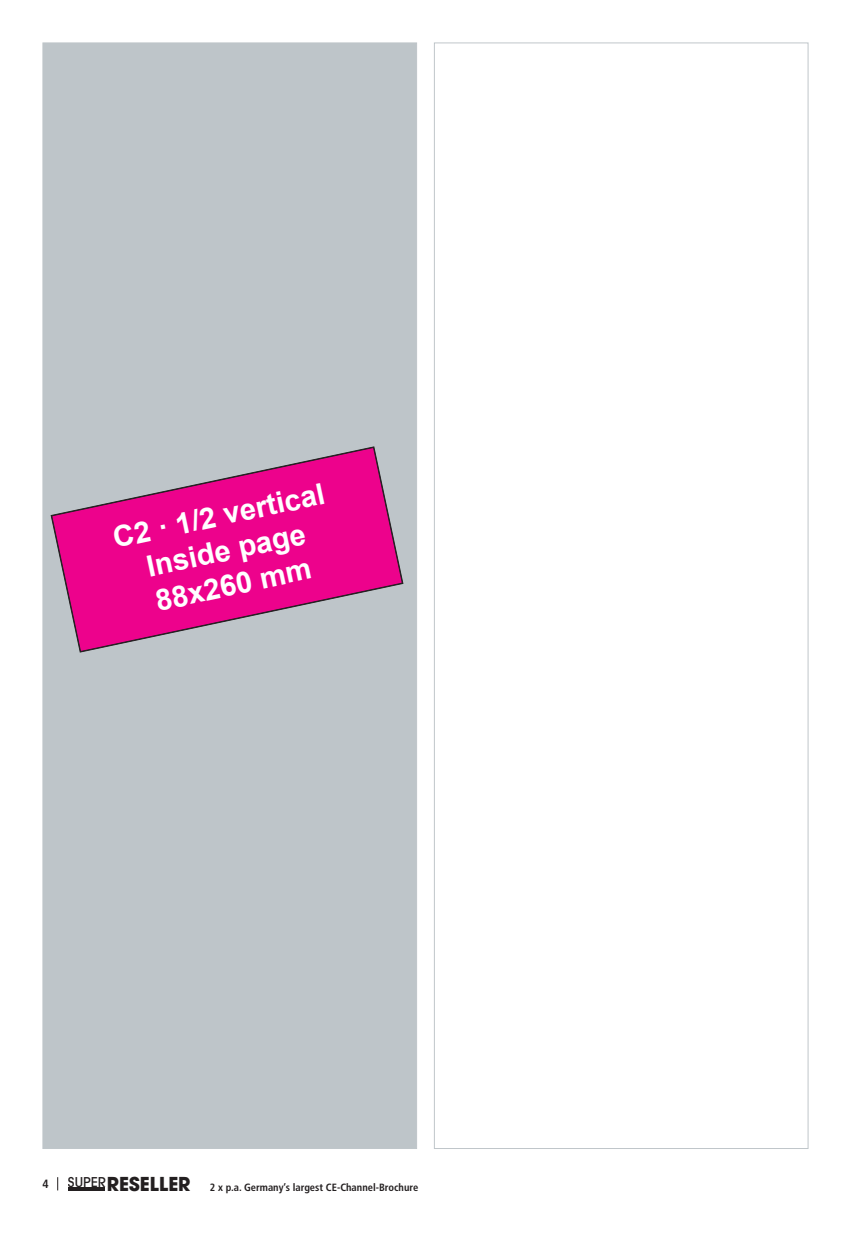
<style>
.page{position:relative;width:851px;height:1234px;background:#fff}
.page>*{position:absolute;margin:0;border:0;box-sizing:border-box;transform-origin:0 0}
.t1{font:700 29.4px "Arial";color:#fff}
.t2{font:700 21.15px "Avant Gard";color:#231f20}
.t3{font:700 condensed 12px "Frutiger";color:#231f20}
.t4{font:700 condensed 10.5px "Frutiger";color:#231f20}
</style>
<div class="page">
<svg style="left:57px;top:1177px;width:1px;height:13px"></svg>
<hr style="left:68px;top:1187px;width:37px;height:3px;background:#231f20">
<div style="left:43px;top:43px;width:374px;height:1105px;background:#bec5c9"></div>
<svg style="left:51px;top:447px;width:351px;height:204px"></svg>
<p class="t1" style="left:109px;top:518px;width:217px;rotate:-12deg">C2 · 1/2 vertical</p>
<p class="t1" style="left:143px;top:547px;width:163px;rotate:-12deg">Inside page</p>
<p class="t1" style="left:152px;top:581px;width:160px;rotate:-12deg">88x260 mm</p>
<p class="t3" style="left:43px;top:1175px;width:8px">4</p>
<p class="t2" style="left:68px;top:1170px;width:124px"><sup>SUPER</sup>RESELLER</p>
<p class="t4" style="left:210px;top:1181px;width:210px">2 x p.a. Germany’s largest CE-Channel-Brochure</p>
</div>
